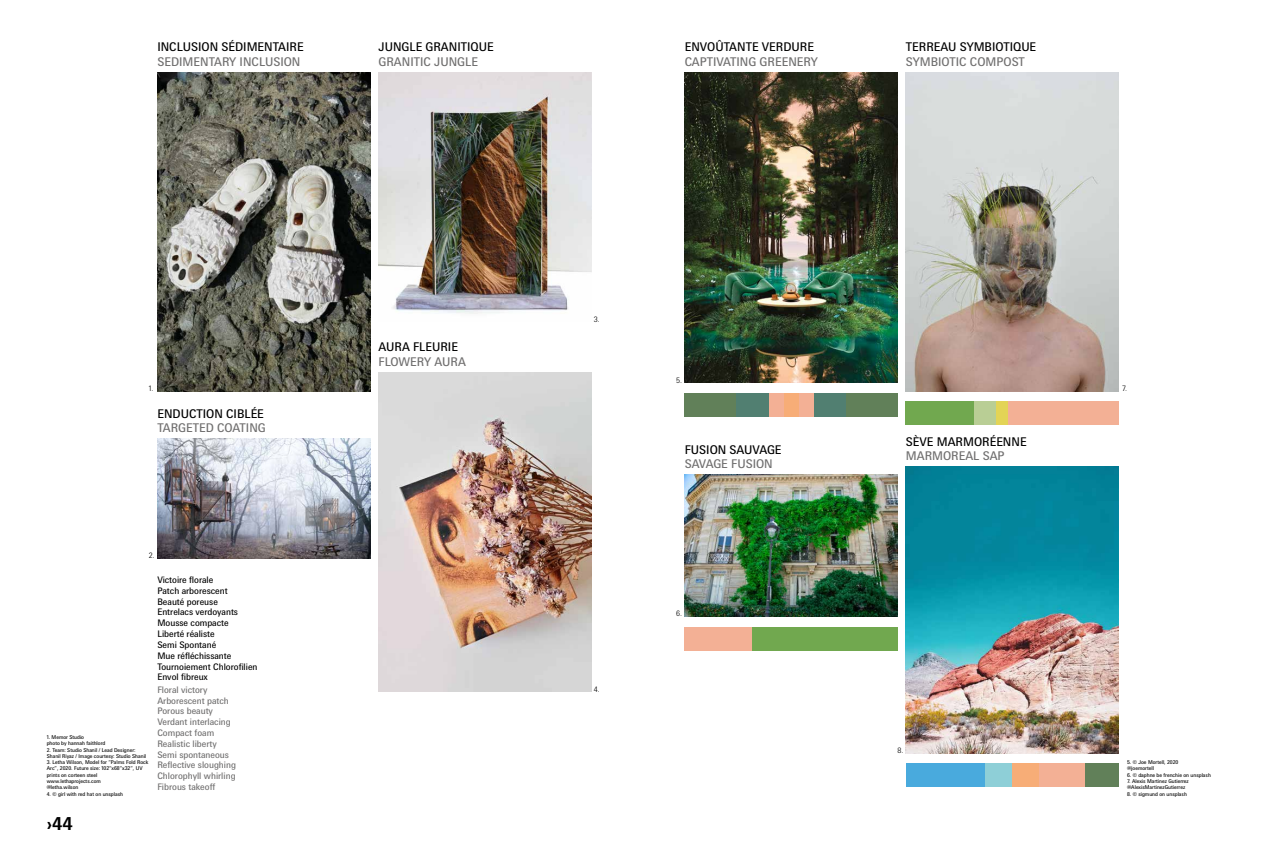
<style>
.page{position:relative;width:1276px;height:851px;background:#fff}
.page>*{position:absolute;margin:0;border:0;box-sizing:border-box;transform-origin:0 0}
.t1{font:700 18px "Messe Univers";color:#000}
.t2{font:12px "Messe Univers";color:#000}
.t3{font:12px "Messe Univers";color:#706f6f}
.t4{font:9px/10.8px "Messe Univers";color:#000}
.t5{font:9px/10.8px "Messe Univers";color:#706f6f}
.t6{font:300 7.5px "Messe Univers";color:#000}
.t7{font:5.25px/6.3px "Messe Univers";color:#000}
</style>
<div class="page">
<img style="left:157px;top:72px;width:213px;height:319px">
<img style="left:378px;top:72px;width:213px;height:242px">
<img style="left:157px;top:438px;width:213px;height:120px">
<img style="left:378px;top:372px;width:213px;height:319px">
<img style="left:685px;top:72px;width:212px;height:311px">
<img style="left:906px;top:72px;width:212px;height:319px">
<img style="left:685px;top:474px;width:212px;height:142px">
<img style="left:906px;top:466px;width:212px;height:287px">
<div style="left:685px;top:394px;width:51px;height:23px;background:#618059"></div>
<div style="left:752px;top:627px;width:145px;height:23px;background:#71a84f"></div>
<div style="left:685px;top:627px;width:67px;height:23px;background:#f3b095"></div>
<div style="left:906px;top:763px;width:79px;height:23px;background:#49aadd"></div>
<div style="left:985px;top:763px;width:27px;height:23px;background:#8ecfd7"></div>
<div style="left:1084px;top:763px;width:34px;height:23px;background:#618059"></div>
<div style="left:1012px;top:763px;width:27px;height:23px;background:#f7ad77"></div>
<div style="left:1039px;top:763px;width:45px;height:23px;background:#f3b095"></div>
<div style="left:846px;top:394px;width:51px;height:23px;background:#618059"></div>
<div style="left:906px;top:402px;width:68px;height:23px;background:#71a84f"></div>
<div style="left:974px;top:402px;width:23px;height:23px;background:#b9ce95"></div>
<div style="left:996px;top:402px;width:12px;height:23px;background:#e3d456"></div>
<div style="left:1008px;top:402px;width:110px;height:23px;background:#f3b095"></div>
<div style="left:736px;top:394px;width:33px;height:23px;background:#517f71"></div>
<div style="left:813px;top:394px;width:33px;height:23px;background:#517f71"></div>
<div style="left:769px;top:394px;width:14px;height:23px;background:#f3b095"></div>
<div style="left:798px;top:394px;width:15px;height:23px;background:#f3b095"></div>
<div style="left:783px;top:394px;width:15px;height:23px;background:#f7ad77"></div>
<h2 class="t2" style="left:157px;top:40px;width:148px">INCLUSION SÉDIMENTAIRE</h2>
<h2 class="t3" style="left:157px;top:54px;width:145px">SEDIMENTARY INCLUSION</h2>
<h2 class="t2" style="left:378px;top:40px;width:117px">JUNGLE GRANITIQUE</h2>
<h2 class="t3" style="left:378px;top:54px;width:101px">GRANITIC JUNGLE</h2>
<h3 class="t6" style="left:149px;top:384px;width:6px">1.</h3>
<h2 class="t2" style="left:157px;top:406px;width:108px">ENDUCTION CIBLÉE</h2>
<h2 class="t3" style="left:157px;top:420px;width:110px">TARGETED COATING</h2>
<h3 class="t6" style="left:149px;top:551px;width:8px">2.</h3>
<p class="t7" style="left:47px;top:733px;width:60px">1. Memor Studio<br>photo by hannah faithlord</p>
<p class="t7" style="left:47px;top:746px;width:101px">2. Team: Studio Shanil / Lead Designer:<br>Shanil Riyaz / Image courtesy: Studio Shanil</p>
<p class="t7" style="left:47px;top:759px;width:103px">3. Letha Wilson, Model for “Palms Fold Rock<br>Arc”, 2020. Future size: 102“x68“x32“, UV prints on corteen steel www.lethaprojects.com<br>@letha.wilson</p>
<p class="t7" style="left:47px;top:790px;width:78px">4. © girl with red hat on unsplash</p>
<h1 class="t1" style="left:47px;top:812px;width:27px">›44</h1>
<h3 class="t4" style="left:157px;top:574px;width:102px">Victoire florale<br>Patch arborescent<br>Beauté poreuse<br>Entrelacs verdoyants<br>Mousse compacte<br>Liberté réaliste<br>Semi Spontané<br>Mue réfléchissante<br>Tournoiement Chlorofilien<br>Envol fibreux</h3>
<h3 class="t5" style="left:157px;top:683px;width:80px">Floral victory<br>Arborescent patch<br>Porous beauty<br>Verdant interlacing<br>Compact foam<br>Realistic liberty<br>Semi spontaneous<br>Reflective sloughing<br>Chlorophyll whirling<br>Fibrous takeoff</h3>
<h2 class="t2" style="left:378px;top:339px;width:81px">AURA FLEURIE</h2>
<h2 class="t3" style="left:378px;top:354px;width:89px">FLOWERY AURA</h2>
<h2 class="t2" style="left:685px;top:40px;width:131px">ENVOÛTANTE VERDURE</h2>
<h2 class="t3" style="left:685px;top:54px;width:135px">CAPTIVATING GREENERY</h2>
<h2 class="t2" style="left:906px;top:40px;width:132px">TERREAU SYMBIOTIQUE</h2>
<h2 class="t3" style="left:906px;top:54px;width:120px">SYMBIOTIC COMPOST</h2>
<h3 class="t6" style="left:594px;top:314px;width:8px">3.</h3>
<h3 class="t6" style="left:594px;top:684px;width:8px">4.</h3>
<h3 class="t6" style="left:676px;top:375px;width:8px">5.</h3>
<h2 class="t2" style="left:685px;top:442px;width:98px">FUSION SAUVAGE</h2>
<h2 class="t3" style="left:685px;top:456px;width:89px">SAVAGE FUSION</h2>
<h3 class="t6" style="left:676px;top:608px;width:8px">6.</h3>
<h2 class="t2" style="left:906px;top:434px;width:122px">SÈVE MARMORÉENNE</h2>
<h2 class="t3" style="left:906px;top:448px;width:100px">MARMOREAL SAP</h2>
<h3 class="t6" style="left:1122px;top:384px;width:7px">7.</h3>
<h3 class="t6" style="left:897px;top:745px;width:8px">8.</h3>
<p class="t7" style="left:1127px;top:759px;width:53px">5. © Joe Mortell, 2020 @joemortell</p>
<p class="t7" style="left:1127px;top:771px;width:85px">6. © daphne be frenchie on unsplash</p>
<p class="t7" style="left:1127px;top:777px;width:63px">7. Alexis Martinez Gutierrez @AlexisMartinezGutierrez</p>
<p class="t7" style="left:1127px;top:790px;width:61px">8. © sigmund on unsplash</p>
</div>
